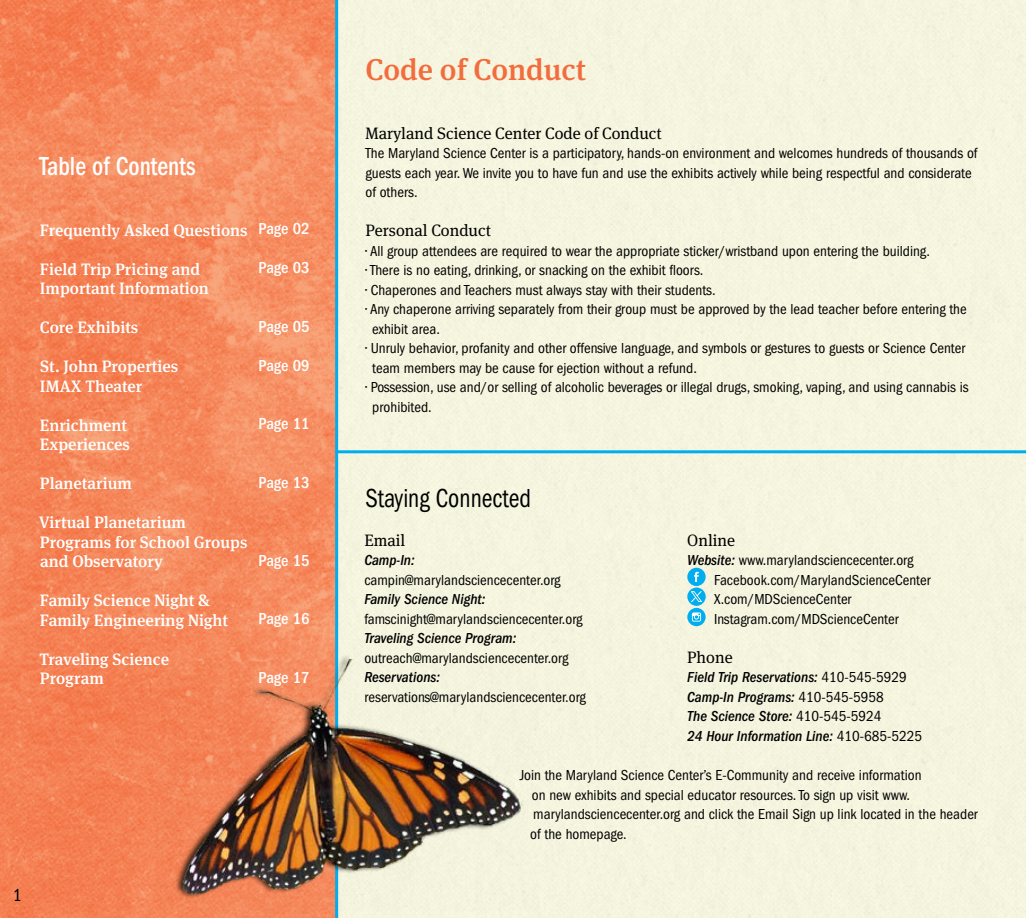
<style>
.page{position:relative;width:1026px;height:918px;background:#fff}
.page>*{position:absolute;margin:0;border:0;box-sizing:border-box;transform-origin:0 0}
.t1{font:500 30px "Meta Serif Pro";color:#f36c3d}
.t2{font:condensed 27px "Franklin Gothic LT Pro";color:#000;scale:.9 1}
.t3{font:500 condensed 27px "Franklin Gothic LT Pro";color:#fff;scale:.9 1}
.t4{font:condensed 18px "Franklin Gothic LT Pro";color:#000}
.t5{font:500 16.5px/19.5px "Meta Serif Pro";color:#fff}
.t6{font:16.5px "Meta Serif Pro";color:#000}
.t7{font:500 condensed 16.5px "Franklin Gothic LT Pro";color:#fff}
.t8{font:condensed 15px/19.5px "Franklin Gothic LT Pro";color:#000}
.t9{font:italic 500 condensed 15px/19.5px "Franklin Gothic LT Pro";color:#000}
.s1{font-weight:500;font-style:italic}
.s2{font-weight:400;font-style:normal}
</style>
<div class="page">
<svg style="left:0;top:0;width:338px;height:918px;background:#f5885b"></svg>
<hr style="left:335px;top:450px;width:691px;height:3px;background:#00aeef">
<svg style="left:687px;top:588px;width:19px;height:18px"></svg>
<div style="left:174px;top:654px;width:347px;height:244px;background:#000;opacity:.75"></div>
<img style="left:157px;top:660px;width:381px;height:251px">
<div style="left:687px;top:568px;width:19px;height:18px;background:#00aeef;border-radius:50%"></div>
<svg style="left:694px;top:572px;width:5px;height:10px"></svg>
<svg style="left:687px;top:608px;width:19px;height:18px"></svg>
<svg style="left:692px;top:612px;width:9px;height:10px"></svg>
<h2 class="t3" style="left:40px;top:151px;width:175px">Table of Contents</h2>
<p class="t5" style="left:40px;top:219px;width:209px">Frequently Asked Questions</p>
<p class="t5" style="left:40px;top:258px;width:170px">Field Trip Pricing and<br>Important Information</p>
<p class="t5" style="left:40px;top:316px;width:100px">Core Exhibits</p>
<p class="t5" style="left:40px;top:355px;width:140px">St. John Properties<br>IMAX Theater</p>
<p class="t5" style="left:40px;top:414px;width:92px">Enrichment<br>Experiences</p>
<p class="t5" style="left:40px;top:472px;width:93px">Planetarium</p>
<p class="t5" style="left:39px;top:512px;width:210px">Virtual Planetarium<br>Programs for School Groups and Observatory</p>
<p class="t5" style="left:40px;top:590px;width:190px">Family Science Night &amp;<br>Family Engineering Night</p>
<p class="t5" style="left:39px;top:648px;width:131px">Traveling Science<br>Program</p>
<p class="t7" style="left:259px;top:220px;width:52px">Page 02</p>
<p class="t7" style="left:259px;top:259px;width:52px">Page 03</p>
<p class="t7" style="left:259px;top:317px;width:52px">Page 05</p>
<p class="t7" style="left:259px;top:356px;width:52px">Page 09</p>
<p class="t7" style="left:259px;top:415px;width:52px">Page 11</p>
<p class="t7" style="left:259px;top:473px;width:52px">Page 13</p>
<p class="t7" style="left:259px;top:551px;width:52px">Page 15</p>
<p class="t7" style="left:259px;top:610px;width:52px">Page 16</p>
<p class="t7" style="left:259px;top:668px;width:52px">Page 17</p>
<p class="t4" style="left:13px;top:885px;width:11px">1</p>
<h1 class="t1" style="left:366px;top:47px;width:222px">Code of Conduct</h1>
<p class="t6" style="left:366px;top:121px;width:298px">Maryland Science Center Code of Conduct</p>
<p class="t8" style="left:366px;top:144px;width:614px">The Maryland Science Center is a participatory, hands-on environment and welcomes hundreds of thousands of guests each year. We invite you to have fun and use the exhibits actively while being respectful and considerate of others.</p>
<p class="t6" style="left:366px;top:219px;width:127px">Personal Conduct</p>
<p class="t8" style="left:366px;top:241px;width:566px">• All group attendees are required to wear the appropriate sticker/wristband upon entering the building.</p>
<p class="t8" style="left:366px;top:261px;width:339px">• There is no eating, drinking, or snacking on the exhibit floors.</p>
<p class="t8" style="left:366px;top:280px;width:352px">• Chaperones and Teachers must always stay with their students.</p>
<p class="t8" style="left:372px;top:300px;width:596px;text-indent:-7px">• Any chaperone arriving separately from their group must be approved by the lead teacher before entering the exhibit area.</p>
<p class="t8" style="left:372px;top:339px;width:594px;text-indent:-7px">• Unruly behavior, profanity and other offensive language, and symbols or gestures to guests or Science Center team members may be cause for ejection without a refund.</p>
<p class="t8" style="left:372px;top:378px;width:598px;text-indent:-7px">• Possession, use and/or selling of alcoholic beverages or illegal drugs, smoking, vaping, and using cannabis is prohibited.</p>
<h2 class="t2" style="left:366px;top:483px;width:185px">Staying Connected</h2>
<p class="t6" style="left:687px;top:528px;width:49px">Online</p>
<p class="t8" style="left:714px;top:550px;width:218px;text-indent:-27px"><span class="s1">Website:</span> www.marylandsciencecenter.org Facebook.com/MarylandScienceCenter X.com/MDScienceCenter Instagram.com/MDScienceCenter</p>
<p class="t6" style="left:687px;top:645px;width:47px">Phone</p>
<p class="t9" style="left:687px;top:668px;width:236px">Field Trip Reservations: <span class="s2">410-545-5929<br></span>Camp-In Programs: <span class="s2">410-545-5958<br></span>The Science Store: <span class="s2">410-545-5924<br></span>24 Hour Information Line: <span class="s2">410-685-5225</span></p>
<p class="t8" style="left:530px;top:766px;width:449px;text-indent:-10px">Join the Maryland Science Center’s E-Community and receive information<br>on new exhibits and special educator resources. To sign up visit www. marylandsciencecenter.org and click the Email Sign up link located in the header of the homepage.</p>
<p class="t6" style="left:364px;top:528px;width:43px">Email</p>
<p class="t9" style="left:364px;top:550px;width:52px">Camp-In:</p>
<p class="t8" style="left:364px;top:570px;width:198px">campin@marylandsciencecenter.org</p>
<p class="t9" style="left:364px;top:589px;width:123px">Family Science Night:</p>
<p class="t8" style="left:364px;top:609px;width:220px">famscinight@marylandsciencecenter.org</p>
<p class="t9" style="left:364px;top:628px;width:153px">Traveling Science Program:</p>
<p class="t8" style="left:364px;top:648px;width:206px">outreach@marylandsciencecenter.org</p>
<p class="t9" style="left:364px;top:667px;width:77px">Reservations:</p>
<p class="t8" style="left:364px;top:687px;width:223px">reservations@marylandsciencecenter.org</p>
</div>
